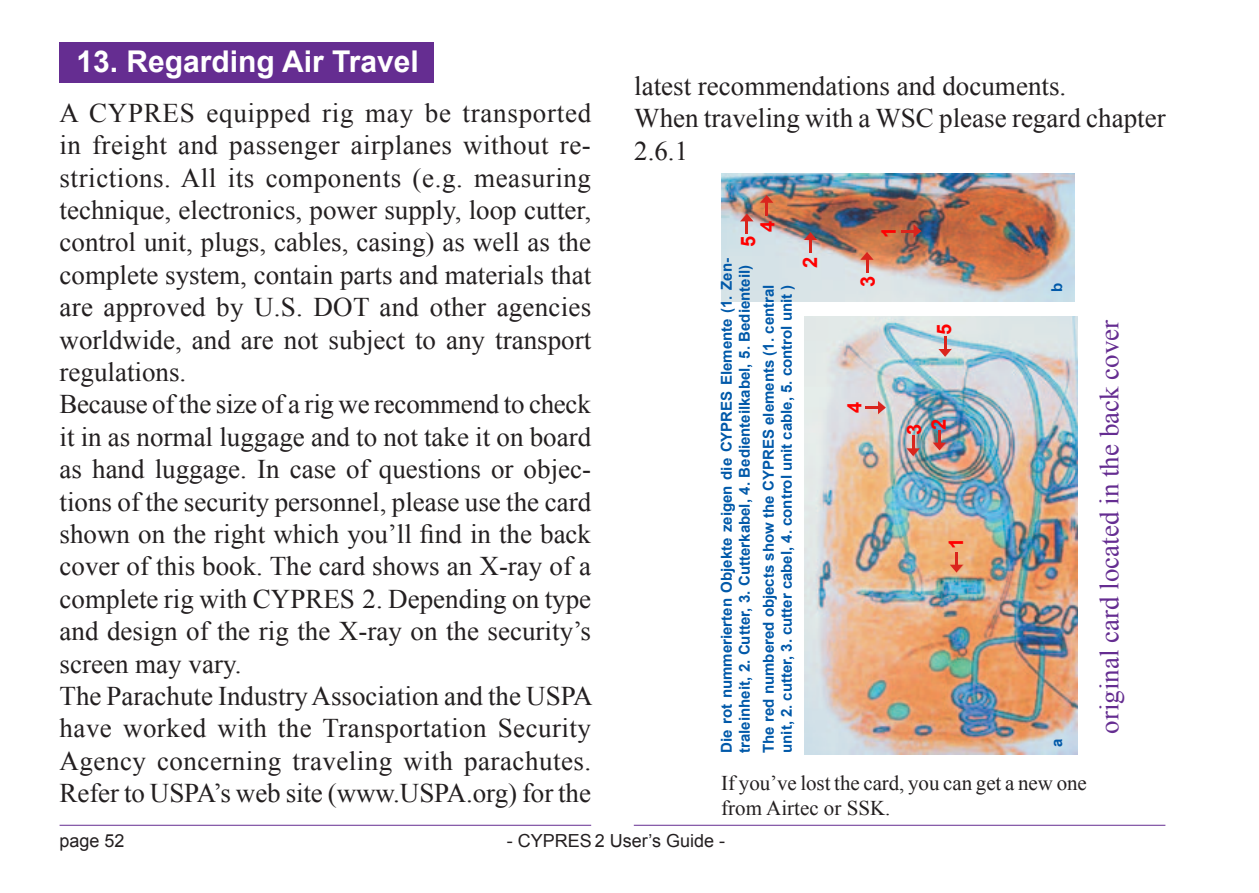
<style>
.page{position:relative;width:1259px;height:893px;background:#fff}
.page>*{position:absolute;margin:0;border:0;box-sizing:border-box;transform-origin:0 0}
.t1{font:700 30px "Arial";color:#fff}
.t2{font:27px/32.4px "Times New Roman";color:#231f20}
.t3{font:27px "Times New Roman";color:#652d91}
.t4{font:21px/25.2px "Times New Roman";letter-spacing:-.005em;color:#231f20}
.t5{font:700 20.1px/24.6px "Arial";color:#f00}
.t6{font:18px "Arial";color:#231f20}
.t7{font:700 15px/18px "Arial";color:#0159a9}
</style>
<div class="page">
<hr style="left:634px;top:825px;width:531px;height:1px;background:#652d91">
<hr style="left:60px;top:825px;width:531px;height:1px;background:#652d91">
<div style="left:60px;top:42px;width:374px;height:40px;background:#652d91"></div>
<img style="left:804px;top:316px;width:273px;height:438px">
<img style="left:722px;top:174px;width:352px;height:127px">
<svg style="left:865px;top:401px;width:21px;height:13px"></svg>
<svg style="left:950px;top:552px;width:13px;height:20px"></svg>
<svg style="left:906px;top:436px;width:13px;height:20px"></svg>
<svg style="left:933px;top:430px;width:13px;height:20px"></svg>
<svg style="left:938px;top:336px;width:13px;height:21px"></svg>
<svg style="left:740px;top:214px;width:13px;height:20px"></svg>
<hr style="left:765px;top:202px;width:3px;height:14px;background:#da251d">
<svg style="left:760px;top:195px;width:13px;height:8px"></svg>
<hr style="left:809px;top:239px;width:3px;height:14px;background:#da251d">
<svg style="left:804px;top:232px;width:13px;height:8px"></svg>
<svg style="left:860px;top:252px;width:13px;height:20px"></svg>
<svg style="left:901px;top:224px;width:20px;height:14px"></svg>
<p class="t1" style="left:76px;top:42px;width:344px">13. Regarding Air Travel</p>
<p class="t2" style="left:60px;top:96px;width:534px">A CYPRES equipped rig may be transported in freight and passenger airplanes without re&shy;strictions. All its components (e.g. measuring technique, electronics, power supply, loop cutter, control unit, plugs, cables, casing) as well as the complete system, contain parts and materials that are approved by U.S. DOT and other agencies worldwide, and are not subject to any transport regulations.<br>Because of the size of a rig we recommend to check it in as normal luggage and to not take it on board as hand luggage. In case of questions or objec&shy;tions of the security personnel, please use the card shown on the right which you’ll find in the back cover of this book. The card shows an X-ray of a complete rig with CYPRES 2. Depending on type and design of the rig the X-ray on the security’s screen may vary.<br>The Parachute Industry Association and the USPA have worked with the Transportation Security Agency concerning traveling with parachutes.<br>Refer to USPA’s web site (www.USPA.org) for the</p>
<p class="t2" style="left:634px;top:69px;width:533px">latest recommendations and documents.<br>When traveling with a WSC please regard chapter<br>2.6.1</p>
<p class="t5" style="left:756px;top:232px;width:13px;rotate:-90deg">4</p>
<p class="t5" style="left:736px;top:247px;width:13px;rotate:-90deg">5</p>
<p class="t7" style="left:718px;top:753px;width:496px;rotate:-90deg">Die rot nummerierten Objekte zeigen die CYPRES Elemente (1. Zen&shy;traleinheit, 2. Cutter, 3. Cutterkabel, 4. Bedienteilkabel, 5. Bedienteil)</p>
<p class="t5" style="left:798px;top:268px;width:13px;rotate:-90deg">2</p>
<p class="t7" style="left:760px;top:753px;width:470px;rotate:-90deg">The red numbered objects show the CYPRES elements (1. central unit, 2. cutter, 3. cutter cabel, 4. control unit cable, 5. control unit )</p>
<p class="t5" style="left:877px;top:238px;width:13px;rotate:-90deg">1</p>
<p class="t5" style="left:856px;top:287px;width:13px;rotate:-90deg">3</p>
<p class="t5" style="left:932px;top:335px;width:13px;rotate:-90deg">5</p>
<p class="t5" style="left:843px;top:413px;width:13px;rotate:-90deg">4</p>
<p class="t5" style="left:902px;top:435px;width:18px;rotate:-90deg">3<br>2</p>
<p class="t5" style="left:944px;top:549px;width:13px;rotate:-90deg">1</p>
<p class="t7" style="left:1048px;top:292px;width:11px;rotate:-90deg">b</p>
<p class="t7" style="left:1048px;top:747px;width:10px;rotate:-90deg">a</p>
<p class="t4" style="left:721px;top:770px;width:367px">If you’ve lost the card, you can get a new one from Airtec or SSK.</p>
<p class="t3" style="left:1091px;top:733px;width:416px;rotate:-90deg">original card located in the back cover</p>
<p class="t6" style="left:60px;top:828px;width:67px">page 52</p>
<p class="t6" style="left:507px;top:828px;width:220px">- CYPRES 2 User’s Guide -</p>
</div>
